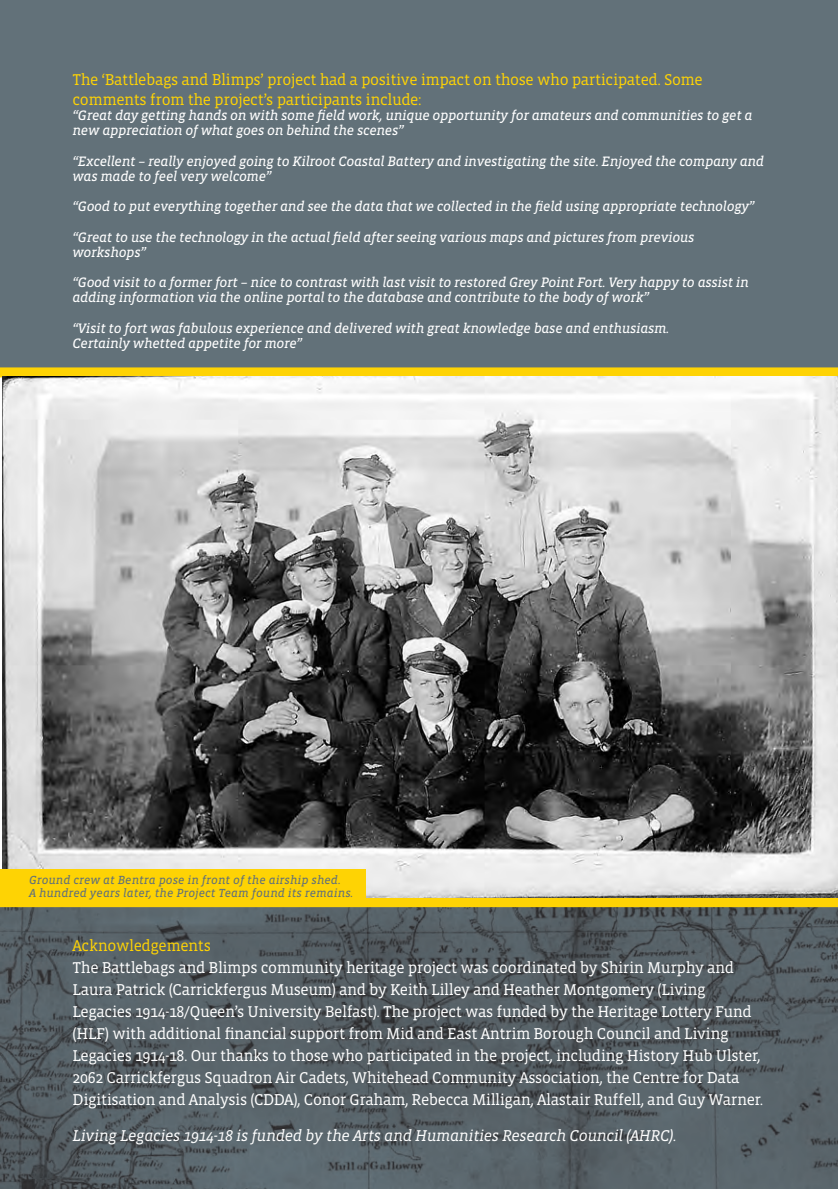
<style>
.page{position:relative;width:838px;height:1189px;background:#fff}
.page>*{position:absolute;margin:0;border:0;box-sizing:border-box;transform-origin:0 0}
.t1{font:16px/22px "Vista Slab OTCE";letter-spacing:-.025em;color:#fff}
.t2{font:16px/20px "Vista Slab OTCE";letter-spacing:-.025em;color:#fed304}
.t3{font:italic 16px "Vista Slab OTCE";letter-spacing:-.025em;color:#fff}
.t4{font:italic 14px/30.4px "Vista Slab OTCE";letter-spacing:-.025em;color:#fff}
.t5{font:italic 12px/12.4px "Vista Slab OTCE";color:#627179}
</style>
<div class="page">
<div style="left:0;top:0;width:837px;height:1189px;background:#627179"></div>
<img style="left:0;top:907px;width:837px;height:282px">
<div style="left:0;top:367px;width:837px;height:10px;background:#fed304"></div>
<div style="left:0;top:897px;width:837px;height:10px;background:#fed304"></div>
<img style="left:3px;top:376px;width:834px;height:522px">
<div style="left:0;top:870px;width:365px;height:28px;background:#fed304"></div>
<p class="t2" style="left:72px;top:70px;width:631px">The ‘Battlebags and Blimps’ project had a positive impact on those who participated. Some comments from the project’s participants include:</p>
<p class="t4" style="left:72px;top:109px;width:681px;line-height:15.2px">“Great day getting hands on with some field work, unique opportunity for amateurs and communities to get a new appreciation of what goes on behind the scenes”</p>
<p class="t4" style="left:72px;top:154px;width:693px;line-height:15.2px">“Excellent – really enjoyed going to Kilroot Coastal Battery and investigating the site. Enjoyed the company and was made to feel very welcome”</p>
<p class="t4" style="left:72px;top:192px;width:683px">“Good to put everything together and see the data that we collected in the field using appropriate technology” “Great to use the technology in the actual field after seeing various maps and pictures from previous</p>
<p class="t4" style="left:72px;top:238px;width:678px">workshops”<br>“Good visit to a former fort – nice to contrast with last visit to restored Grey Point Fort. Very happy to assist in</p>
<p class="t4" style="left:72px;top:283px;width:598px">adding information via the online portal to the database and contribute to the body of work” “Visit to fort was fabulous experience and delivered with great knowledge base and enthusiasm.</p>
<p class="t4" style="left:72px;top:329px;width:231px">Certainly whetted appetite for more”</p>
<p class="t5" style="left:29px;top:875px;width:326px">Ground crew at Bentra pose in front of the airship shed.<br>A hundred years later, the Project Team found its remains.</p>
<p class="t2" style="left:73px;top:936px;width:140px">Acknowledgements</p>
<p class="t1" style="left:73px;top:957px;width:692px">The Battlebags and Blimps community heritage project was coordinated by Shirin Murphy and Laura Patrick (Carrickfergus Museum) and by Keith Lilley and Heather Montgomery (Living Legacies 1914-18/Queen’s University Belfast). The project was funded by the Heritage Lottery Fund (HLF) with additional financial support from Mid and East Antrim Borough Council and Living Legacies 1914-18. Our thanks to those who participated in the project, including History Hub Ulster, 2062 Carrickfergus Squadron Air Cadets, Whitehead Community Association, the Centre for Data Digitisation and Analysis (CDDA), Conor Graham, Rebecca Milligan, Alastair Ruffell, and Guy Warner.</p>
<p class="t3" style="left:73px;top:1129px;width:605px">Living Legacies 1914-18 is funded by the Arts and Humanities Research Council (AHRC).</p>
</div>
